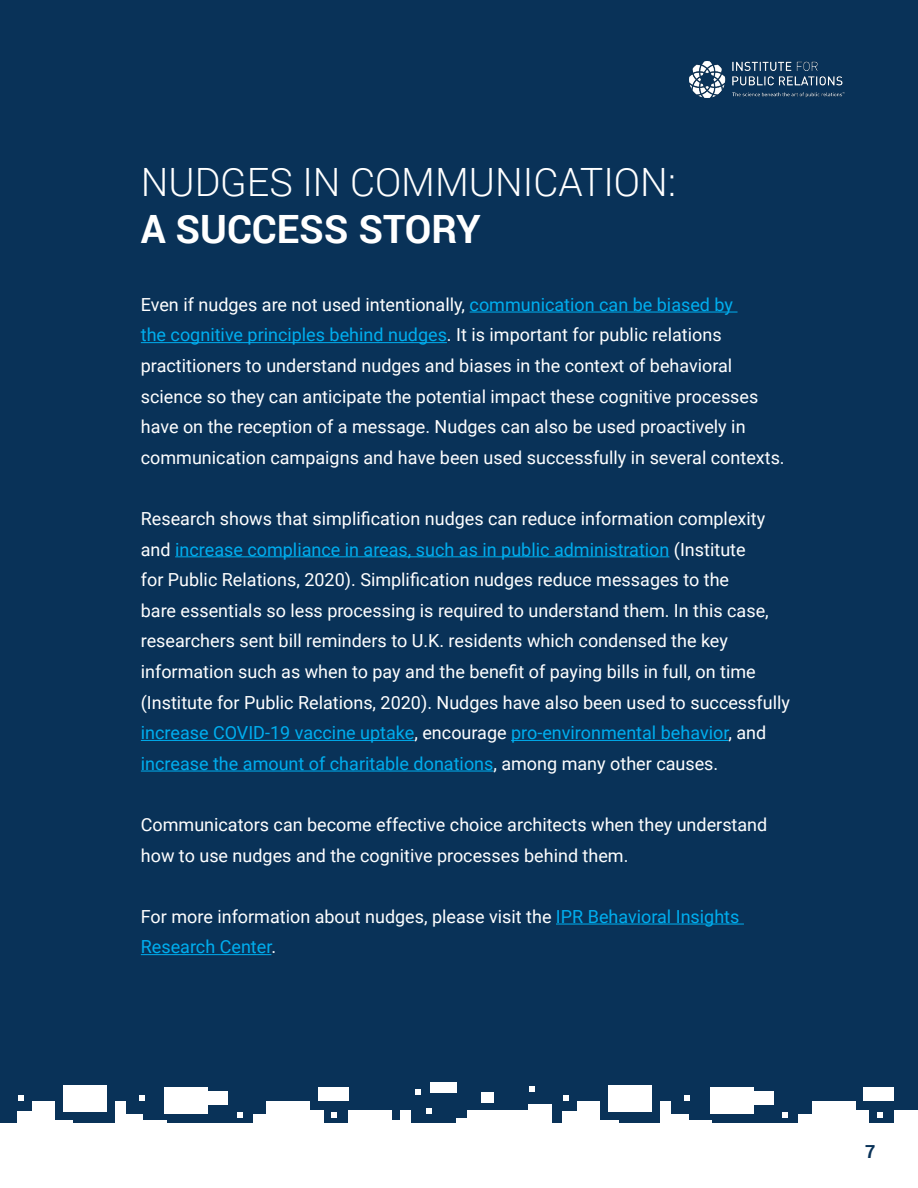
<style>
.page{position:relative;width:918px;height:1188px;background:#093258}
.page>*{position:absolute;margin:0;border:0;box-sizing:border-box;transform-origin:0 0}
.t1{font:300 39px "Roboto";color:#fff}
.t2{font:700 39px "Roboto";color:#fff}
.t3{font:18px/30.6px "Roboto";color:#fff}
.t4{font:700 18px "Roboto";color:#093258}
.s1{color:#00aeef}
</style>
<div class="page">
<hr style="left:470px;top:312px;width:268px;height:1px;background:#00aeef">
<hr style="left:141px;top:342px;width:306px;height:1px;background:#00aeef">
<hr style="left:175px;top:556px;width:494px;height:1px;background:#00aeef">
<hr style="left:141px;top:740px;width:273px;height:1px;background:#00aeef">
<hr style="left:511px;top:740px;width:217px;height:1px;background:#00aeef">
<hr style="left:141px;top:771px;width:352px;height:1px;background:#00aeef">
<hr style="left:556px;top:924px;width:188px;height:1px;background:#00aeef">
<hr style="left:141px;top:954px;width:130px;height:1px;background:#00aeef">
<div style="left:0;top:1124px;width:552px;height:64px;background:#fff"></div>
<div style="left:467px;top:1110px;width:80px;height:27px;background:#fff"></div>
<div style="left:400px;top:1110px;width:11px;height:27px;background:#fff"></div>
<div style="left:430px;top:1082px;width:27px;height:10px;background:#fff"></div>
<div style="left:17px;top:1112px;width:21px;height:33px;background:#fff"></div>
<div style="left:115px;top:1101px;width:11px;height:26px;background:#fff"></div>
<div style="left:253px;top:1114px;width:23px;height:27px;background:#fff"></div>
<div style="left:120px;top:1114px;width:23px;height:27px;background:#fff"></div>
<div style="left:301px;top:1110px;width:23px;height:27px;background:#fff"></div>
<div style="left:383px;top:1120px;width:23px;height:27px;background:#fff"></div>
<div style="left:456px;top:1118px;width:23px;height:27px;background:#fff"></div>
<div style="left:529px;top:1104px;width:23px;height:27px;background:#fff"></div>
<div style="left:126px;top:1120px;width:40px;height:27px;background:#fff"></div>
<div style="left:32px;top:1120px;width:41px;height:27px;background:#fff"></div>
<div style="left:32px;top:1101px;width:23px;height:26px;background:#fff"></div>
<div style="left:349px;top:1110px;width:43px;height:27px;background:#fff"></div>
<div style="left:267px;top:1101px;width:43px;height:26px;background:#fff"></div>
<div style="left:165px;top:1087px;width:43px;height:27px;background:#fff"></div>
<div style="left:318px;top:1087px;width:31px;height:14px;background:#fff"></div>
<div style="left:198px;top:1091px;width:30px;height:14px;background:#fff"></div>
<div style="left:63px;top:1085px;width:44px;height:27px;background:#fff"></div>
<div style="left:481px;top:1092px;width:13px;height:10px;background:#fff"></div>
<svg style="left:416px;top:1089px;width:5px;height:6px"></svg>
<svg style="left:427px;top:1109px;width:5px;height:5px"></svg>
<svg style="left:530px;top:1087px;width:5px;height:5px"></svg>
<svg style="left:332px;top:1112px;width:5px;height:6px"></svg>
<svg style="left:237px;top:1112px;width:5px;height:6px"></svg>
<svg style="left:139px;top:1096px;width:5px;height:5px"></svg>
<svg style="left:18px;top:1096px;width:6px;height:5px"></svg>
<div style="left:545px;top:1124px;width:373px;height:64px;background:#fff"></div>
<div style="left:562px;top:1112px;width:21px;height:33px;background:#fff"></div>
<div style="left:661px;top:1101px;width:10px;height:26px;background:#fff"></div>
<div style="left:798px;top:1114px;width:23px;height:27px;background:#fff"></div>
<div style="left:666px;top:1114px;width:23px;height:27px;background:#fff"></div>
<div style="left:846px;top:1110px;width:23px;height:27px;background:#fff"></div>
<div style="left:671px;top:1120px;width:41px;height:27px;background:#fff"></div>
<div style="left:578px;top:1120px;width:41px;height:27px;background:#fff"></div>
<div style="left:577px;top:1101px;width:23px;height:26px;background:#fff"></div>
<div style="left:894px;top:1110px;width:24px;height:27px;background:#fff"></div>
<div style="left:812px;top:1101px;width:43px;height:26px;background:#fff"></div>
<div style="left:710px;top:1087px;width:44px;height:27px;background:#fff"></div>
<div style="left:864px;top:1087px;width:30px;height:14px;background:#fff"></div>
<div style="left:743px;top:1091px;width:31px;height:14px;background:#fff"></div>
<div style="left:609px;top:1085px;width:43px;height:27px;background:#fff"></div>
<svg style="left:877px;top:1112px;width:5px;height:6px"></svg>
<svg style="left:783px;top:1112px;width:5px;height:6px"></svg>
<svg style="left:685px;top:1096px;width:5px;height:5px"></svg>
<svg style="left:564px;top:1096px;width:5px;height:5px"></svg>
<img style="left:689px;top:61px;width:155px;height:36px">
<h1 class="t1" style="left:141px;top:155px;width:537px">NUDGES IN COMMUNICATION:</h1>
<h1 class="t2" style="left:141px;top:202px;width:341px">A SUCCESS STORY</h1>
<p class="t3" style="left:141px;top:288px;width:645px">Even if nudges are not used intentionally, <span class="s1">communication can be biased by<br>the cognitive principles behind nudges</span>. It is important for public relations practitioners to understand nudges and biases in the context of behavioral science so they can anticipate the potential impact these cognitive processes have on the reception of a message. Nudges can also be used proactively in communication campaigns and have been used successfully in several contexts.</p>
<p class="t3" style="left:141px;top:503px;width:651px">Research shows that simplification nudges can reduce information complexity and <span class="s1">increase compliance in areas, such as in public administration</span> (Institute<br>for Public Relations, 2020). Simplification nudges reduce messages to the<br>bare essentials so less processing is required to understand them. In this case, researchers sent bill reminders to U.K. residents which condensed the key information such as when to pay and the benefit of paying bills in full, on time (Institute for Public Relations, 2020). Nudges have also been used to successfully <span class="s1">increase COVID-19 vaccine uptake</span>, encourage <span class="s1">pro-environmental behavior</span>, and <span class="s1">increase the amount of charitable donations</span>, among many other causes.</p>
<p class="t3" style="left:141px;top:809px;width:628px">Communicators can become effective choice architects when they understand how to use nudges and the cognitive processes behind them.</p>
<p class="t3" style="left:141px;top:900px;width:600px">For more information about nudges, please visit the <span class="s1">IPR Behavioral Insights<br>Research Center</span>.</p>
<p class="t4" style="left:865px;top:1139px;width:12px">7</p>
</div>
